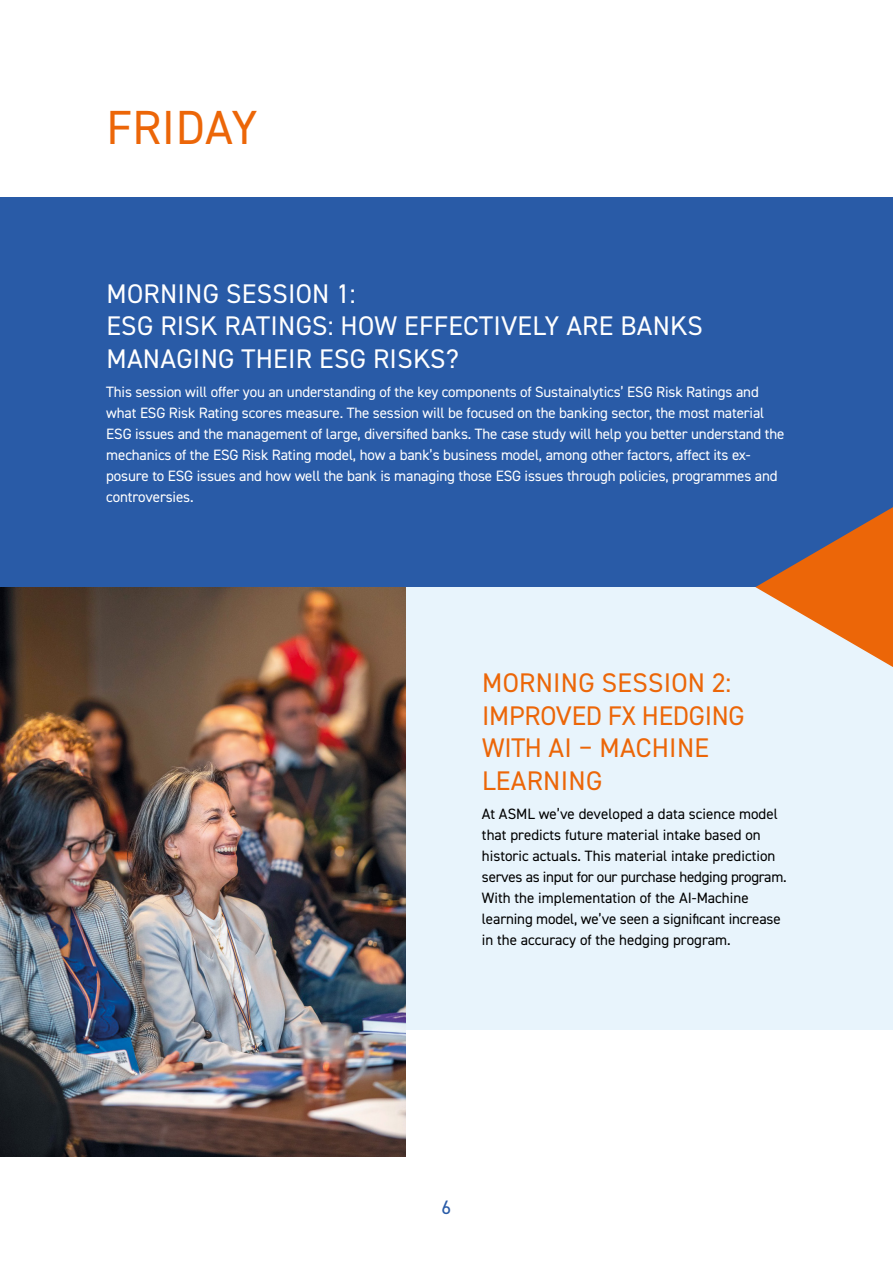
<style>
.page{position:relative;width:893px;height:1263px;background:#fff}
.page>*{position:absolute;margin:0;border:0;box-sizing:border-box;transform-origin:0 0}
.t1{font:48px "DIN2014";letter-spacing:.01em;color:#ec6608}
.t2{font:27px/32.4px "DIN2014";letter-spacing:.01em;color:#fff}
.t3{font:27px/32.4px "DIN2014";letter-spacing:.01em;color:#ec6608}
.t4{font:19.5px "DIN2014";color:#295ba7}
.t5{font:15px/21px "DIN2014";letter-spacing:-.01em;color:#fff}
.t6{font:15px/21px "DIN2014";color:#000}
</style>
<div class="page">
<div style="left:0;top:587px;width:893px;height:442px;background:#e8f4fc"></div>
<div style="left:0;top:198px;width:893px;height:389px;background:#295ba7"></div>
<img style="left:0;top:587px;width:405px;height:570px">
<svg style="left:755px;top:507px;width:138px;height:160px"></svg>
<h1 class="t1" style="left:107px;top:97px;width:153px">FRIDAY</h1>
<h2 class="t2" style="left:106px;top:277px;width:598px">MORNING SESSION 1:<br>ESG RISK RATINGS: HOW EFFECTIVELY ARE BANKS<br>MANAGING THEIR ESG RISKS?</h2>
<p class="t5" style="left:106px;top:381px;width:680px">This session will offer you an understanding of the key components of Sustainalytics’ ESG Risk Ratings and what ESG Risk Rating scores measure. The session will be focused on the banking sector, the most material ESG issues and the management of large, diversified banks. The case study will help you better understand the mechanics of the ESG Risk Rating model, how a bank’s business model, among other factors, affect its ex&shy;posure to ESG issues and how well the bank is managing those ESG issues through policies, programmes and controversies.</p>
<h2 class="t3" style="left:482px;top:666px;width:264px">MORNING SESSION 2:<br>IMPROVED FX HEDGING<br>WITH AI – MACHINE<br>LEARNING</h2>
<p class="t6" style="left:482px;top:803px;width:306px">At ASML we’ve developed a data science model that predicts future material intake based on historic actuals. This material intake prediction serves as input for our purchase hedging program.<br>With the implementation of the AI-Machine learning model, we’ve seen a significant increase in the accuracy of the hedging program.</p>
<h3 class="t4" style="left:442px;top:1195px;width:11px">6</h3>
</div>
